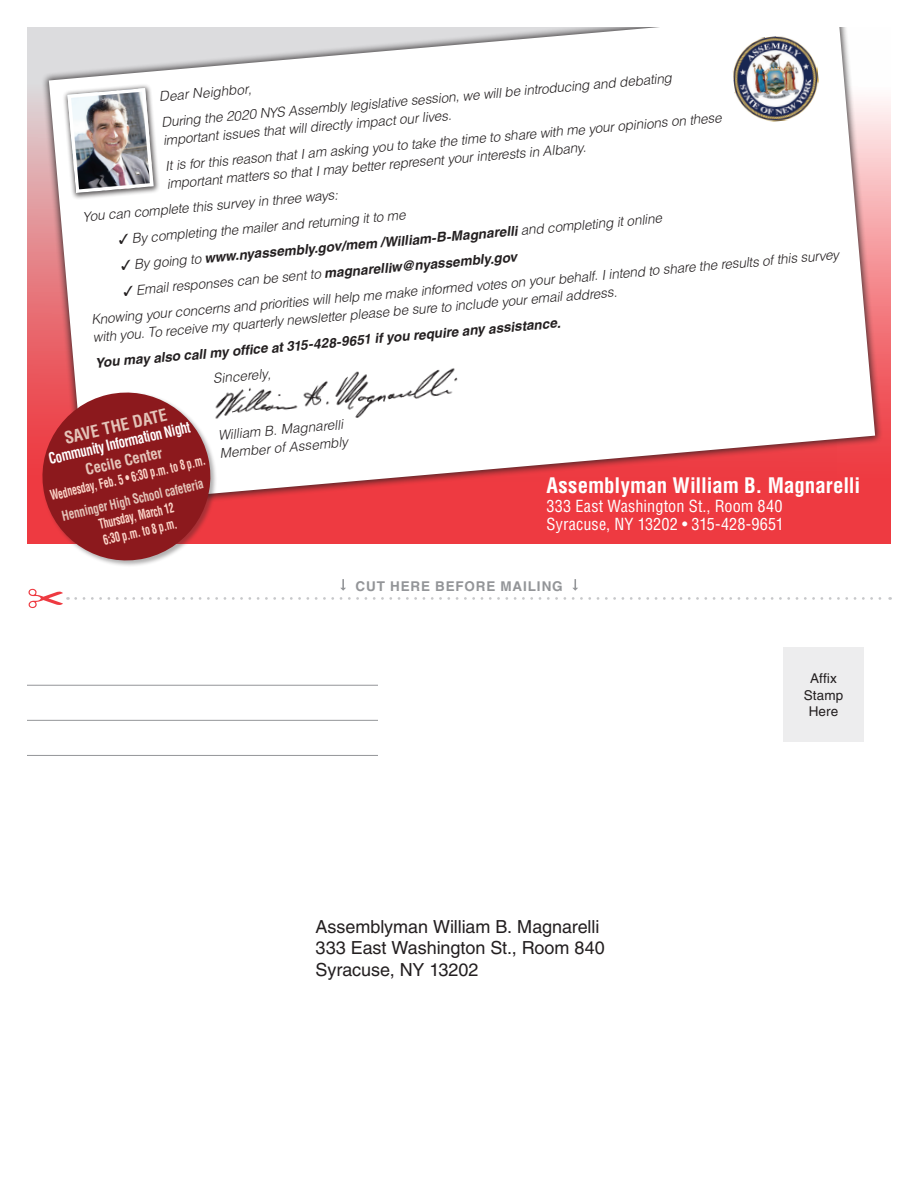
<style>
.page{position:relative;width:918px;height:1188px;background:#fff}
.page>*{position:absolute;margin:0;border:0;box-sizing:border-box;transform-origin:0 0}
.t1{font:700 condensed 20.85px "Helvetica";letter-spacing:-.005em;color:#fff}
.t2{font:18px/21.6px "Helvetica";letter-spacing:-.005em;color:#231f20}
.t3{font:700 condensed 16.5px "Helvetica";color:#e4c4b9}
.t4{font:condensed 16.2px/18.6px "Helvetica";letter-spacing:.005em;color:#fff}
.t5{font:700 condensed 15px "Helvetica";color:#fff;scale:.86 1}
.t6{font:700 condensed 15px "Helvetica";color:#e4c4b9}
.t7{font:italic 300 13.5px/25.8px "Helvetica";color:#231f20}
.t8{font:italic 700 13.5px "Helvetica";color:#231f20}
.t9{font:700 condensed 13.5px/16.5px "Helvetica";color:#fcd6ca;scale:.74 1}
.t10{font:700 condensed 13.5px "Helvetica";color:#e4c4b9;scale:.85 1}
.t11{font:700 13.5px "Helvetica";letter-spacing:.06em;color:#939598}
.t12{font:13.5px/16.2px "Helvetica";letter-spacing:.01em;color:#231f20;text-align:center}
.s1{font-weight:300}
.s2{font-weight:700}
</style>
<div class="page">
<svg style="left:76px;top:597px;width:815px;height:3px"></svg>
<svg style="left:29px;top:589px;width:40px;height:19px"></svg>
<svg style="left:27px;top:27px;width:864px;height:517px;background:#ed555b"></svg>
<div style="left:41px;top:4px;width:842px;height:508px;background:#231f20;opacity:.75"></div>
<svg style="left:49px;top:27px;width:826px;height:478px"></svg>
<img style="left:730px;top:33px;width:92px;height:92px">
<div style="left:62px;top:84px;width:99px;height:116px;background:#231f20;opacity:.75"></div>
<img style="left:66px;top:86px;width:89px;height:109px">
<img style="left:201px;top:347px;width:290px;height:88px">
<svg style="left:34px;top:384px;width:185px;height:182px"></svg>
<div style="left:25px;top:0;width:866px;height:27px;background:#fff"></div>
<div style="left:783px;top:647px;width:81px;height:95px;background:#ededee"></div>
<hr style="left:27px;top:685px;width:351px;height:1px;background:#939598">
<hr style="left:27px;top:720px;width:351px;height:1px;background:#939598">
<hr style="left:27px;top:755px;width:351px;height:1px;background:#939598">
<svg style="left:340px;top:579px;width:6px;height:12px"></svg>
<svg style="left:572px;top:579px;width:6px;height:12px"></svg>
<p class="t7" style="left:158px;top:84px;width:514px;rotate:-5deg">Dear Neighbor,<br>During the 2020 NYS Assembly legislative session, we will be introducing and debating</p>
<p class="t7" style="left:162px;top:127px;width:560px;rotate:-5deg">important issues that will directly impact our lives.<br>It is for this reason that I am asking you to take the time to share with me your opinions on these</p>
<p class="t7" style="left:79px;top:178px;width:510px;text-indent:87px;rotate:-5deg">important matters so that I may better represent your interests in Albany.<br>You can complete this survey in three ways:</p>
<p class="t7" style="left:118px;top:227px;width:289px;rotate:-5deg">✓ By completing the mailer and returning it to me</p>
<p class="t8" style="left:120px;top:257px;width:544px;rotate:-5deg">✓ <span class="s1">By going to</span> www.nyassembly.gov/mem /William-B-Magnarelli <span class="s1">and completing it online</span></p>
<p class="t7" style="left:88px;top:281px;width:752px;text-indent:34px;rotate:-5deg">✓ Email responses can be sent to <span class="s2">magnarelliw@nyassembly.gov<br></span>Knowing your concerns and priorities will help me make informed votes on your behalf. I intend to share the results of this survey</p>
<p class="t7" style="left:92px;top:325px;width:528px;rotate:-5deg">with you. To receive my quarterly newsletter please be sure to include your email address.</p>
<p class="t8" style="left:94px;top:355px;width:468px;rotate:-5deg">You may also call my offi ce at 315-428-9651 if you require any assistance.</p>
<p class="t7" style="left:212px;top:366px;width:59px;rotate:-5deg">Sincerely,</p>
<p class="t7" style="left:217px;top:426px;width:130px;line-height:18px;rotate:-5deg">William B. Magnarelli<br>Member of Assembly</p>
<p class="t3" style="left:62px;top:428px;width:106px;rotate:-13deg">SAVE THE DATE</p>
<p class="t5" style="left:47px;top:450px;width:170px;rotate:-13deg">Community Information Night</p>
<p class="t6" style="left:84px;top:461px;width:80px;rotate:-13deg">Cecile Center</p>
<p class="t9" style="left:48px;top:487px;width:216px;rotate:-13deg">Wednesday, Feb. 5 • 6:30 p.m. to 8 p.m.</p>
<h1 class="t1" style="left:546px;top:472px;width:315px">Assemblyman William B. Magnarelli</h1>
<p class="t4" style="left:546px;top:496px;width:239px">333 East Washington St., Room 840<br>Syracuse, NY 13202 • 315-428-9651</p>
<p class="t10" style="left:60px;top:508px;width:172px;rotate:-13deg">Henninger High School cafeteria</p>
<p class="t9" style="left:97px;top:516px;width:106px;rotate:-13deg">Thursday, March 12<br>6:30 p.m. to 8 p.m.</p>
<p class="t11" style="left:356px;top:578px;width:209px">CUT HERE BEFORE MAILING</p>
<h2 class="t2" style="left:316px;top:915px;width:291px">Assemblyman William B. Magnarelli<br>333 East Washington St., Room 840<br>Syracuse, NY 13202</h2>
<p class="t12" style="left:804px;top:671px;width:41px">Affix<br>Stamp<br>Here</p>
</div>
